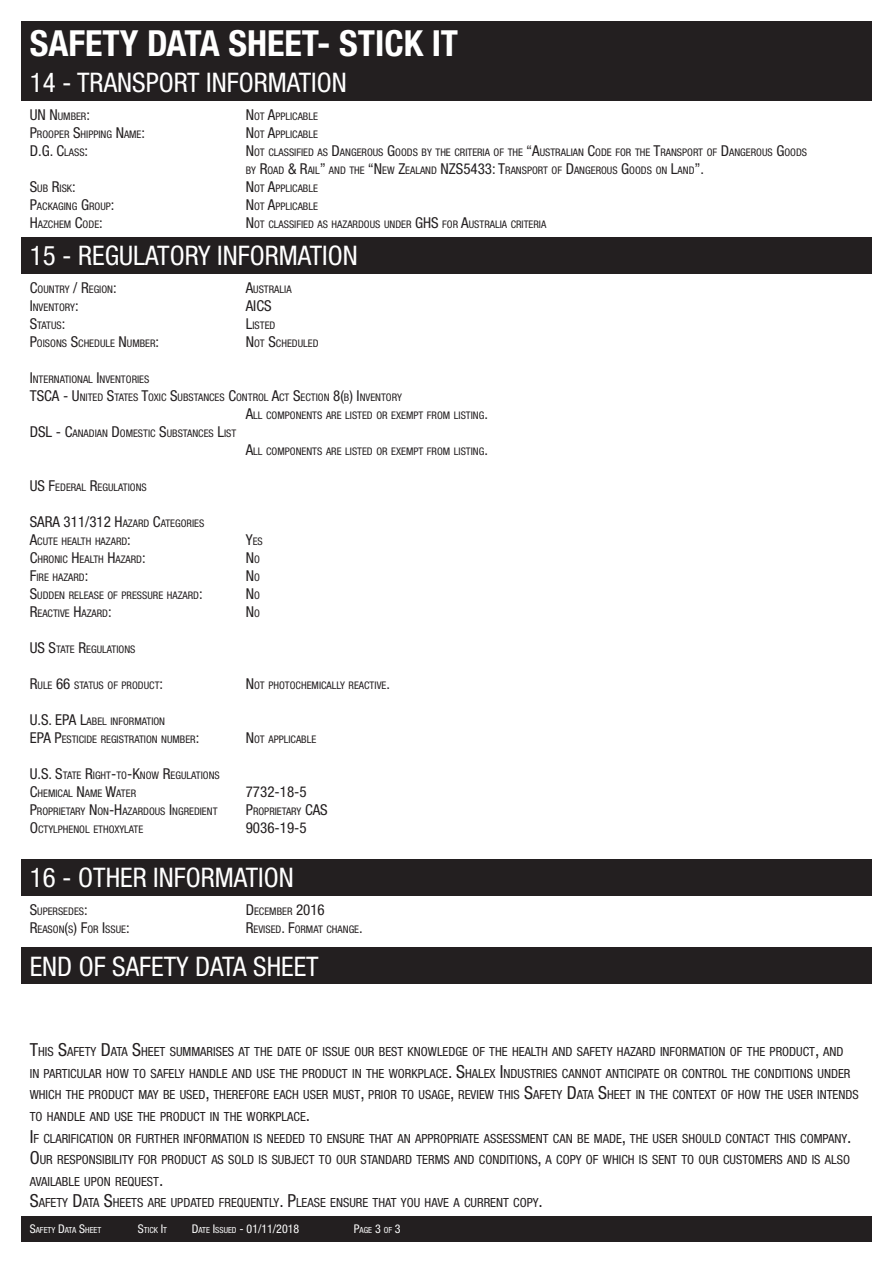
<style>
.page{position:relative;width:893px;height:1263px;background:#fff}
.page>*{position:absolute;margin:0;border:0;box-sizing:border-box;transform-origin:0 0}
.t1{font:700 condensed 36px "Helvetica Neue LT Std";color:#fff}
.t2{font:condensed 27px "Helvetica Neue LT Std";color:#fff}
.t3{font:condensed 15px "Helvetica Neue LT Std";color:#231f20}
.t4{font:condensed 12.6px/21.6px "Helvetica Neue LT Std";color:#231f20}
.t5{font:condensed 12px "Helvetica Neue LT Std";color:#fff}
.t6{font:condensed 10.5px/18px "Helvetica Neue LT Std";color:#231f20}
.t7{font:condensed 8.4px "Helvetica Neue LT Std";color:#fff}
.s1{font-size:15px}
.s2{font-size:10.5px}
.s3{font-size:18px}
.s4{font-size:12px}
.s5{font-size:8.4px}
</style>
<div class="page">
<div style="left:21px;top:64px;width:851px;height:37px;background:#231f20"></div>
<div style="left:21px;top:237px;width:851px;height:36px;background:#231f20"></div>
<div style="left:21px;top:859px;width:851px;height:37px;background:#231f20"></div>
<div style="left:21px;top:21px;width:851px;height:43px;background:#231f20"></div>
<div style="left:21px;top:947px;width:851px;height:37px;background:#231f20"></div>
<div style="left:21px;top:1216px;width:851px;height:26px;background:#231f20"></div>
<p class="t1" style="left:30px;top:21px;width:430px">SAFETY DATA SHEET- STICK IT</p>
<p class="t2" style="left:30px;top:67px;width:319px">14 - TRANSPORT INFORMATION</p>
<p class="t6" style="left:30px;top:108px;width:62px"><span class="s1">UN N</span>UMBER<span class="s1">:</span></p>
<p class="t6" style="left:246px;top:108px;width:74px"><span class="s1">N</span>OT <span class="s1">A</span>PPLICABLE</p>
<p class="t6" style="left:30px;top:126px;width:117px"><span class="s1">P</span>ROOPER <span class="s1">S</span>HIPPING <span class="s1">N</span>AME<span class="s1">:</span></p>
<p class="t6" style="left:246px;top:126px;width:74px"><span class="s1">N</span>OT <span class="s1">A</span>PPLICABLE</p>
<p class="t3" style="left:30px;top:142px;width:60px">D.G. C<span class="s2">LASS</span>:</p>
<p class="t6" style="left:246px;top:144px;width:562px"><span class="s1">N</span>OT CLASSIFIED AS <span class="s1">D</span>ANGEROUS <span class="s1">G</span>OODS BY THE CRITERIA OF THE <span class="s1">“A</span>USTRALIAN <span class="s1">C</span>ODE FOR THE <span class="s1">T</span>RANSPORT OF <span class="s1">D</span>ANGEROUS <span class="s1">G</span>OODS</p>
<p class="t6" style="left:246px;top:162px;width:460px">BY <span class="s1">R</span>OAD <span class="s1">&amp; R</span>AIL<span class="s1">”</span> AND THE <span class="s1">“N</span>EW <span class="s1">Z</span>EALAND <span class="s1">NZS5433: T</span>RANSPORT OF <span class="s1">D</span>ANGEROUS <span class="s1">G</span>OODS ON <span class="s1">L</span>AND<span class="s1">”.</span></p>
<p class="t6" style="left:30px;top:180px;width:48px"><span class="s1">S</span>UB <span class="s1">R</span>ISK<span class="s1">:</span></p>
<p class="t6" style="left:246px;top:180px;width:74px"><span class="s1">N</span>OT <span class="s1">A</span>PPLICABLE</p>
<p class="t6" style="left:30px;top:198px;width:86px"><span class="s1">P</span>ACKAGING <span class="s1">G</span>ROUP<span class="s1">:</span></p>
<p class="t6" style="left:246px;top:198px;width:74px"><span class="s1">N</span>OT <span class="s1">A</span>PPLICABLE</p>
<p class="t6" style="left:30px;top:216px;width:75px"><span class="s1">H</span>AZCHEM <span class="s1">C</span>ODE<span class="s1">:</span></p>
<p class="t6" style="left:246px;top:216px;width:302px"><span class="s1">N</span>OT CLASSIFIED AS HAZARDOUS UNDER <span class="s1">GHS</span> FOR <span class="s1">A</span>USTRALIA CRITERIA</p>
<p class="t2" style="left:30px;top:240px;width:329px">15 - REGULATORY INFORMATION</p>
<p class="t6" style="left:30px;top:280px;width:122px"><span class="s1">C</span>OUNTRY <span class="s1">/ R</span>EGION<span class="s1">: A</span></p>
<p class="t6" style="left:253px;top:280px;width:40px">USTRALIA</p>
<p class="t6" style="left:30px;top:298px;width:76px"><span class="s1">I</span> NVENTORY<span class="s1">: AIC</span></p>
<p class="t3" style="left:264px;top:297px;width:9px">S</p>
<p class="t6" style="left:30px;top:316px;width:74px"><span class="s1">S</span>TATUS<span class="s1">: L</span></p>
<p class="t6" style="left:252px;top:316px;width:24px">ISTED</p>
<p class="t6" style="left:30px;top:334px;width:131px"><span class="s1">P</span>OISONS <span class="s1">S</span>CHEDULE <span class="s1">N</span>UMBER<span class="s1">:</span></p>
<p class="t6" style="left:246px;top:334px;width:74px"><span class="s1">N</span>OT <span class="s1">S</span>CHEDULED</p>
<p class="t6" style="left:30px;top:370px;width:374px"><span class="s1">I</span> NTERNATIONAL <span class="s1">I</span> NVENTORIES<br><span class="s1">TSCA - U</span>NITED <span class="s1">S</span>TATES <span class="s1">T</span>OXIC <span class="s1">S</span>UBSTANCES <span class="s1">C</span>ONTROL <span class="s1">A</span>CT <span class="s1">S</span>ECTION <span class="s1">8(</span>B<span class="s1">) I</span> NVENTORY</p>
<p class="t3" style="left:30px;top:405px;width:46px">A</p>
<p class="t6" style="left:253px;top:406px;width:236px">LL COMPONENTS ARE LISTED OR EXEMPT FROM LISTING<span class="s1">.</span></p>
<p class="t6" style="left:30px;top:424px;width:208px"><span class="s1">DSL - C</span>ANADIAN <span class="s1">D</span> OMESTIC <span class="s1">S</span>UBSTANCES <span class="s1">L</span>IST</p>
<p class="t3" style="left:30px;top:441px;width:46px">A</p>
<p class="t6" style="left:253px;top:442px;width:236px">LL COMPONENTS ARE LISTED OR EXEMPT FROM LISTING<span class="s1">.</span></p>
<p class="t6" style="left:30px;top:478px;width:113px"><span class="s1">US F</span>EDERAL <span class="s1">R</span>EGULATIONS</p>
<p class="t6" style="left:30px;top:514px;width:175px"><span class="s1">SARA 311/312 H</span>AZARD <span class="s1">C</span>ATEGORIES</p>
<p class="t6" style="left:30px;top:532px;width:133px"><span class="s1">A</span>CUTE HEALTH HAZARD<span class="s1">: Y</span></p>
<p class="t6" style="left:253px;top:532px;width:11px">ES</p>
<p class="t6" style="left:30px;top:550px;width:117px"><span class="s1">C</span>HRONIC <span class="s1">H</span> EALTH <span class="s1">H</span>AZARD<span class="s1">:</span></p>
<p class="t3" style="left:246px;top:549px;width:16px">N<span class="s2">O</span></p>
<p class="t6" style="left:30px;top:568px;width:60px"><span class="s1">F</span>IRE HAZARD<span class="s1">:</span></p>
<p class="t3" style="left:246px;top:567px;width:16px">N<span class="s2">O</span></p>
<p class="t6" style="left:30px;top:586px;width:174px"><span class="s1">S</span>UDDEN RELEASE OF PRESSURE HAZARD<span class="s1">:</span></p>
<p class="t3" style="left:246px;top:585px;width:16px">N<span class="s2">O</span></p>
<p class="t6" style="left:30px;top:604px;width:83px"><span class="s1">R</span>EACTIVE <span class="s1">H</span>AZARD<span class="s1">:</span></p>
<p class="t3" style="left:246px;top:603px;width:16px">N<span class="s2">O</span></p>
<p class="t6" style="left:30px;top:640px;width:101px"><span class="s1">US S</span>TATE <span class="s1">R</span>EGULATIONS</p>
<p class="t6" style="left:30px;top:676px;width:135px"><span class="s1">R</span>ULE <span class="s1">66</span> STATUS OF PRODUCT<span class="s1">:</span></p>
<p class="t6" style="left:246px;top:676px;width:146px"><span class="s1">N</span>OT PHOTOCHEMICALLY REACTIVE<span class="s1">.</span></p>
<p class="t6" style="left:30px;top:712px;width:136px"><span class="s1">U.S. EPA L</span>ABEL INFORMATION</p>
<p class="t6" style="left:30px;top:730px;width:171px"><span class="s1">EPA P</span>ESTICIDE REGISTRATION NUMBER<span class="s1">:</span></p>
<p class="t6" style="left:246px;top:730px;width:72px"><span class="s1">N</span>OT APPLICABLE</p>
<p class="t6" style="left:30px;top:766px;width:185px"><span class="s1">U.S. S</span>TATE <span class="s1">R</span>IGHT<span class="s1">-</span>TO<span class="s1">-K</span>NOW <span class="s1">R</span>EGULATIONS</p>
<p class="t6" style="left:30px;top:784px;width:108px"><span class="s1">C</span>HEMICAL <span class="s1">N</span>AME <span class="s1">W</span>ATER</p>
<p class="t3" style="left:246px;top:783px;width:62px">7732-18-5</p>
<p class="t6" style="left:30px;top:802px;width:189px"><span class="s1">P</span>ROPRIETARY <span class="s1">N</span>ON<span class="s1">-H</span>AZARDOUS <span class="s1">I</span> NGREDIENT</p>
<p class="t6" style="left:246px;top:802px;width:84px"><span class="s1">P</span>ROPRIETARY <span class="s1">CAS</span></p>
<p class="t6" style="left:30px;top:820px;width:115px"><span class="s1">O</span>CTYLPHENOL ETHOXYLATE</p>
<p class="t3" style="left:246px;top:819px;width:62px">9036-19-5</p>
<p class="t2" style="left:30px;top:862px;width:265px">16 - OTHER INFORMATION</p>
<p class="t6" style="left:30px;top:902px;width:103px"><span class="s1">S</span>UPERSEDES<span class="s1">: D</span></p>
<p class="t6" style="left:254px;top:902px;width:72px">ECEMBER <span class="s1">2016</span></p>
<p class="t6" style="left:30px;top:920px;width:135px"><span class="s1">R</span>EASON<span class="s1">(</span>S<span class="s1">) F</span>OR <span class="s1">I</span>SSUE<span class="s1">: R</span></p>
<p class="t6" style="left:254px;top:920px;width:111px">EVISED<span class="s1">. F</span>ORMAT CHANGE<span class="s1">.</span></p>
<p class="t2" style="left:30px;top:950px;width:290px">END OF SAFETY DATA SHEET</p>
<p class="t4" style="left:30px;top:1041px;width:830px"><span class="s3">T</span>HIS <span class="s3">S</span>AFETY <span class="s3">D</span>ATA <span class="s3">S</span>HEET SUMMARISES AT THE DATE OF ISSUE OUR BEST KNOWLEDGE OF THE HEALTH AND SAFETY HAZARD INFORMATION OF THE PRODUCT<span class="s3">,</span> AND<br>IN PARTICULAR HOW TO SAFELY HANDLE AND USE THE PRODUCT IN THE WORKPLACE<span class="s3">. S</span>HALEX <span class="s3">I</span> NDUSTRIES CANNOT ANTICIPATE OR CONTROL THE CONDITIONS UNDER WHICH THE PRODUCT MAY BE USED<span class="s3">,</span> THEREFORE EACH USER MUST<span class="s3">,</span> PRIOR TO USAGE<span class="s3">,</span> REVIEW THIS <span class="s3">S</span>AFETY <span class="s3">D</span>ATA <span class="s3">S</span>HEET IN THE CONTEXT OF HOW THE USER INTENDS TO HANDLE AND USE THE PRODUCT IN THE WORKPLACE<span class="s3">.</span></p>
<p class="t4" style="left:30px;top:1127px;width:823px"><span class="s3">I</span> F CLARIFICATION OR FURTHER INFORMATION IS NEEDED TO ENSURE THAT AN APPROPRIATE ASSESSMENT CAN BE MADE<span class="s3">,</span> THE USER SHOULD CONTACT THIS COMPANY<span class="s3">.</span></p>
<p class="t4" style="left:30px;top:1149px;width:822px"><span class="s3">O</span>UR RESPONSIBILITY FOR PRODUCT AS SOLD IS SUBJECT TO OUR STANDARD TERMS AND CONDITIONS <span class="s3">,</span> A COPY OF WHICH IS SENT TO OUR CUSTOMERS AND IS ALSO<br>AVAILABLE UPON REQUEST<span class="s3">.</span></p>
<p class="t4" style="left:30px;top:1192px;width:515px"><span class="s3">S</span>AFETY <span class="s3">D</span>ATA <span class="s3">S</span>HEETS ARE UPDATED FREQUENTLY<span class="s3">. P</span>LEASE ENSURE THAT YOU HAVE A CURRENT COPY<span class="s3">.</span></p>
<p class="t7" style="left:30px;top:1225px;width:73px"><span class="s4">S</span>AFETY <span class="s4">D</span>ATA <span class="s4">S</span>HEET</p>
<p class="t7" style="left:138px;top:1225px;width:46px"><span class="s4">S</span>TICK <span class="s4">I</span>T <span class="s4">D</span></p>
<p class="t5" style="left:198px;top:1222px;width:102px"><span class="s5">ATE</span> I<span class="s5">SSUED</span> - 01/11/2018</p>
<p class="t7" style="left:354px;top:1225px;width:48px"><span class="s4">P</span>AGE <span class="s4">3</span> OF <span class="s4">3</span></p>
</div>
